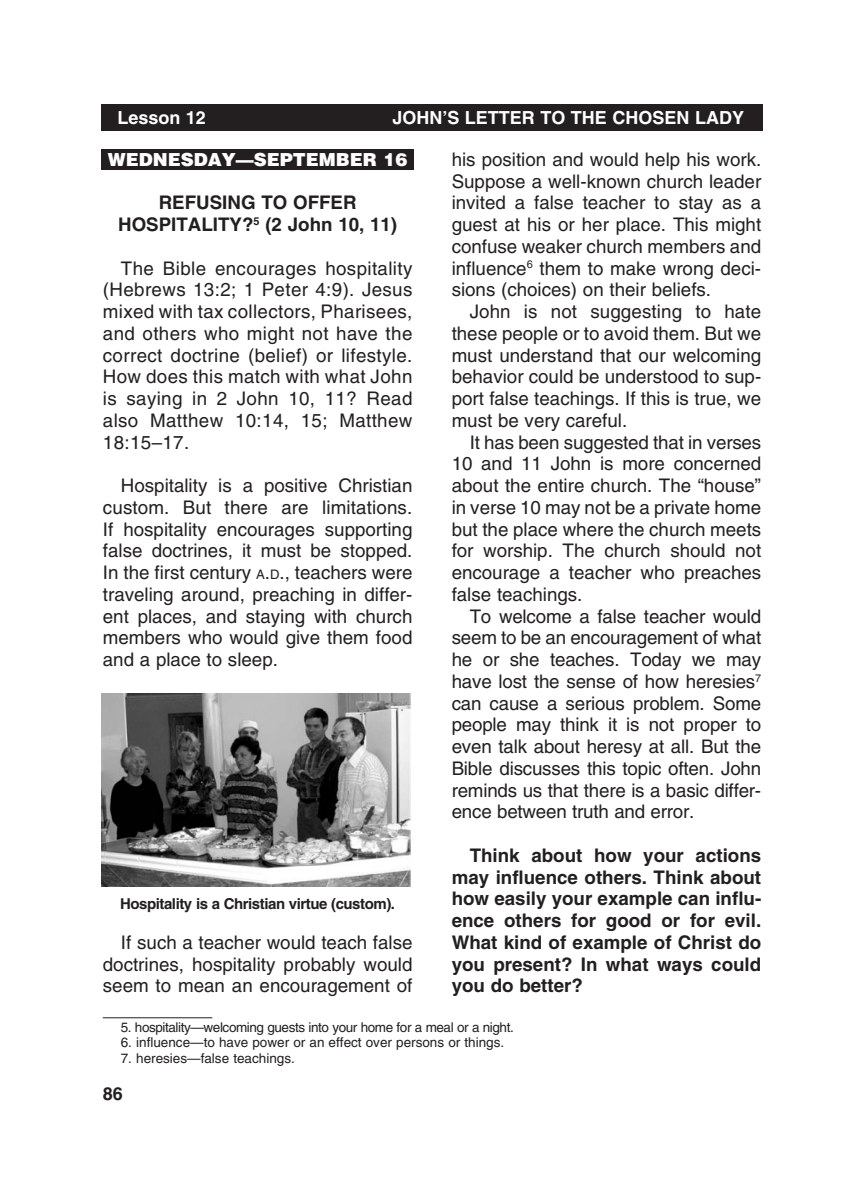
<style>
.page{position:relative;width:864px;height:1188px;background:#fff}
.page>*{position:absolute;margin:0;border:0;box-sizing:border-box;transform-origin:0 0}
._1-Body{font:18.75px/21.8px "Helvetica";color:#231f20;text-align:justify}
._1-Body-2{font:18.75px/21.8px "Helvetica";letter-spacing:.02em;color:#231f20}
._2-Body_bold{font:700 18.75px/21.8px "Helvetica";color:#231f20;text-align:justify}
._5-subheads{font:700 18.75px/21.8px "Helvetica";color:#231f20;text-align:center}
.t1{font:700 18px "Helvetica";color:#fff}
.t2{font:900 18px "Helvetica";color:#fff}
.t3{font:700 18px "Helvetica";color:#231f20}
._8-captions{font:700 15px "Helvetica";letter-spacing:-.03em;color:#231f20}
._7-footnotes{font:13.5px "Helvetica";color:#231f20}
._6-Footnotes_rule{font:13.5px "Helvetica";letter-spacing:-.03em;color:#231f20}
.s1{font-size:13.2px}
.s2{font-style:inherit}
</style>
<div class="page">
<div style="left:101px;top:104px;width:662px;height:27px;background:#231f20"></div>
<div style="left:101px;top:150px;width:313px;height:20px;background:#231f20"></div>
<img style="left:101px;top:693px;width:310px;height:194px">
<hr style="left:103px;top:1017px;width:109px;height:1px;background:#231f20">
<p class="t1" style="left:117px;top:106px;width:90px">Lesson 12</p>
<p class="t1" style="left:392px;top:106px;width:24px">John</p>
<p class="t1" style="left:442px;top:106px;width:46px">’s Letter</p>
<p class="t1" style="left:540px;top:106px;width:44px">to the</p>
<p class="t1" style="left:613px;top:106px;width:27px">Chosen</p>
<p class="t1" style="left:695px;top:106px;width:25px">Lady</p>
<p class="t2" style="left:108px;top:148px;width:301px">WEDNESDAY—SEPTEMBER 16</p>
<p class="_1-Body" style="left:452px;top:148px;width:311px;text-align:left">his position and would help his work.<br>Suppose a well-known church leader invited a false teacher to stay as a guest at his or her place. This might confuse weaker church members and influence<sup>6</sup> them to make wrong deci&shy;sions (choices) on their beliefs.</p>
<p class="_1-Body" style="left:452px;top:301px;width:311px;text-indent:18px">John is not suggesting to hate these people or to avoid them. But we must understand that our welcoming behavior could be understood to sup&shy;port false teachings. If this is true, we must be very careful.</p>
<p class="_1-Body" style="left:452px;top:431px;width:311px;text-indent:18px">It has been suggested that in verses 10 and 11 John is more concerned about the entire church. The “house” in verse 10 may not be a private home but the place where the church meets for worship. The church should not encourage a teacher who preaches false teachings.</p>
<p class="_1-Body" style="left:452px;top:605px;width:311px;text-indent:18px">To welcome a false teacher would seem to be an encouragement of what he or she teaches. Today we may have lost the sense of how heresies<sup>7 </sup>can cause a serious problem. Some people may think it is not proper to even talk about heresy at all. But the Bible discusses this topic often. John reminds us that there is a basic differ&shy;ence between truth and error.</p>
<p class="_2-Body_bold" style="left:452px;top:844px;width:311px;text-indent:18px">Think about how your actions may influence others. Think about how easily your example can influ&shy;ence others for good or for evil.<br>What kind of example of Christ do you present? In what ways could you do better?</p>
<p class="_5-subheads" style="left:118px;top:192px;width:281px">REFUSING TO OFFER<br>HOSPITALITY?<sup>5</sup> (2 John 10, 11)</p>
<p class="_1-Body-2" style="left:103px;top:257px;width:311px;text-indent:18px">The Bible encourages hospitality (Hebrews 13:2; 1 Peter 4:9). Jesus mixed with tax collectors, Pharisees, and others who might not have the correct doctrine (belief) or lifestyle.<br>How does this match with what John is saying in 2 John 10, 11? Read also Matthew 10:14, 15; Matthew<br>18:15–17.</p>
<p class="_1-Body" style="left:103px;top:475px;width:311px;text-align:left;text-indent:18px">Hospitality is a positive Christian custom. But there are limitations.<br>If hospitality encourages supporting false doctrines, it must be stopped.<br>In the first century <span class="s1">a</span><span class="s2">.</span><span class="s1">d</span>. , teachers were traveling around, preaching in differ&shy;ent places, and staying with church members who would give them food and a place to sleep.</p>
<p class="_8-captions" style="left:120px;top:894px;width:276px">Hospitality is a Christian virtue (custom).</p>
<p class="_1-Body" style="left:103px;top:931px;width:311px;text-indent:18px">If such a teacher would teach false doctrines, hospitality probably would seem to mean an encouragement of</p>
<p class="_6-Footnotes_rule" style="left:121px;top:1019px;width:392px">5. hospitality—welcoming guests into your home for a meal or a night.</p>
<p class="_7-footnotes" style="left:121px;top:1035px;width:383px">6. influence—to have power or an effect over persons or things.</p>
<p class="_7-footnotes" style="left:121px;top:1051px;width:173px">7. heresies—false teachings.</p>
<p class="t3" style="left:103px;top:1083px;width:22px">86</p>
</div>
